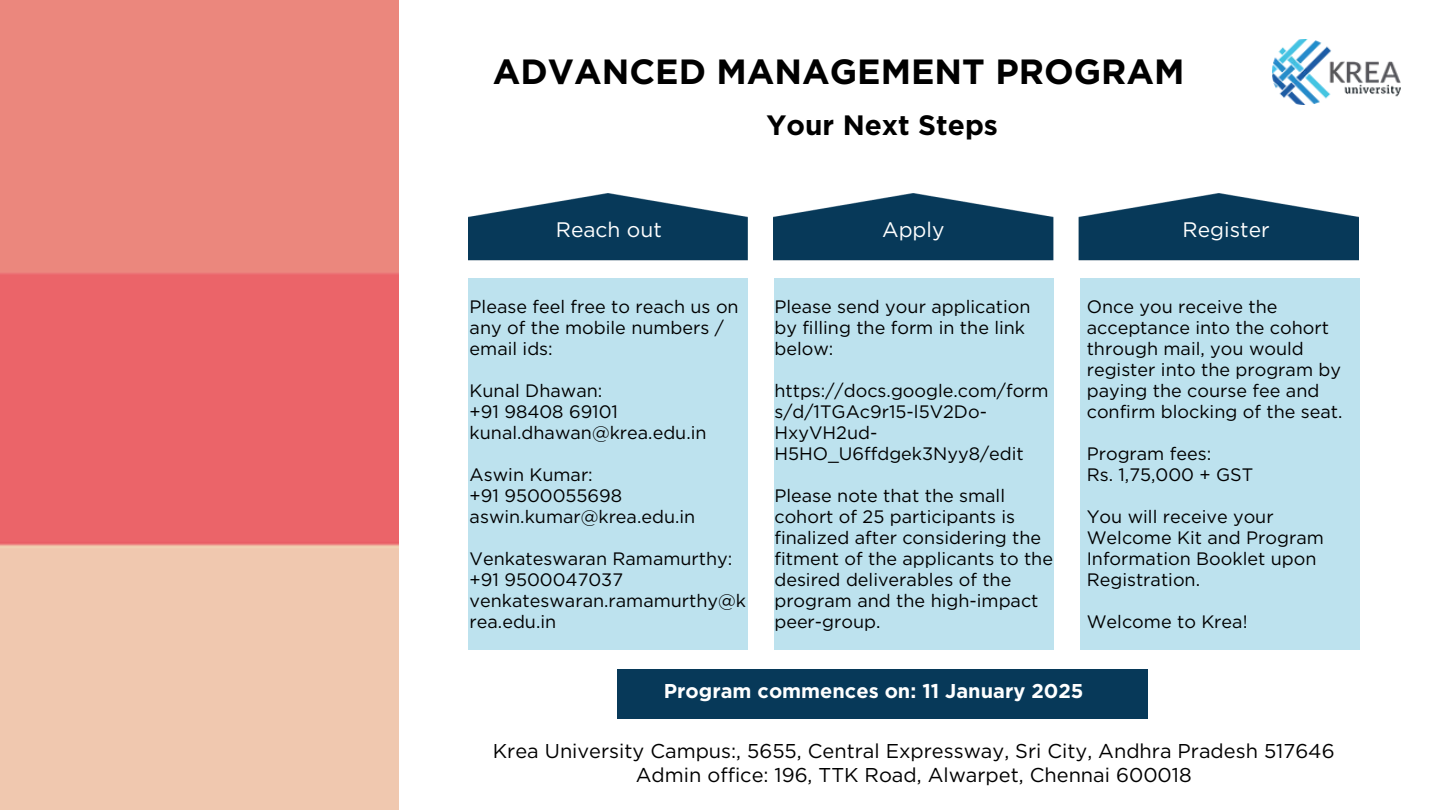
<style>
.page{position:relative;width:1440px;height:810px;background:#fff}
.page>*{position:absolute;margin:0;border:0;box-sizing:border-box;transform-origin:0 0}
.t1{font:700 35px "Gotham";color:#000}
.t2{font:700 28px "Gotham";color:#000}
.t3{font:21px "Gotham";color:#fff}
.t4{font:20px/24px "Gotham";color:#000;text-align:center}
.t5{font:700 20px "Gotham";color:#fff}
.t6{font:18px/21px "Gotham";color:#000}
</style>
<div class="page">
<img style="left:1273px;top:39px;width:128px;height:66px">
<img style="left:0;top:0;width:399px;height:810px">
<img style="left:469px;top:194px;width:889px;height:67px">
<div style="left:617px;top:670px;width:531px;height:49px;background:#073959"></div>
<h4 class="t1" style="left:493px;top:50px;width:693px">ADVANCED MANAGEMENT PROGRAM</h4>
<h4 class="t2" style="left:766px;top:108px;width:233px">Your Next Steps</h4>
<p class="t3" style="left:556px;top:217px;width:107px">Reach out</p>
<p class="t3" style="left:882px;top:217px;width:64px">Apply</p>
<p class="t3" style="left:1183px;top:217px;width:88px">Register</p>
<p class="t6" style="left:470px;top:296px;width:271px">Please feel free to reach us on any of the mobile numbers / email ids:</p>
<p class="t6" style="left:470px;top:380px;width:134px">Kunal Dhawan:</p>
<p class="t6" style="left:470px;top:401px;width:150px">+91 98408 69101</p>
<p class="t6" style="left:470px;top:422px;width:238px">kunal.dhawan@krea.edu.in</p>
<p class="t6" style="left:470px;top:464px;width:125px">Aswin Kumar:</p>
<p class="t6" style="left:470px;top:485px;width:154px">+91 9500055698</p>
<p class="t6" style="left:470px;top:506px;width:227px">aswin.kumar@krea.edu.in</p>
<p class="t6" style="left:470px;top:548px;width:264px">Venkateswaran Ramamurthy:</p>
<p class="t6" style="left:470px;top:569px;width:155px">+91 9500047037</p>
<p class="t6" style="left:470px;top:590px;width:278px">venkateswaran.ramamurthy@k rea.edu.in</p>
<p class="t6" style="left:774px;top:296px;width:258px">Please send your application by filling the form in the link below:</p>
<p class="t6" style="left:774px;top:380px;width:276px">https://docs.google.com/form s/d/1TGAc9r15-l5V2Do-<br>HxyVH2ud-<br>H5HO_U6ffdgek3Nyy8/edit</p>
<p class="t6" style="left:774px;top:485px;width:280px">Please note that the small cohort of 25 participants is finalized after considering the fitment of the applicants to the desired deliverables of the program and the high-impact peer-group.</p>
<p class="t6" style="left:1087px;top:296px;width:257px">Once you receive the acceptance into the cohort through mail, you would register into the program by paying the course fee and confirm blocking of the seat.</p>
<p class="t6" style="left:1087px;top:443px;width:126px">Program fees:</p>
<p class="t6" style="left:1087px;top:464px;width:168px">Rs. 1,75,000 + GST</p>
<p class="t6" style="left:1087px;top:506px;width:239px">You will receive your<br>Welcome Kit and Program<br>Information Booklet upon<br>Registration.</p>
<p class="t6" style="left:1087px;top:611px;width:162px">Welcome to Krea!</p>
<h4 class="t5" style="left:664px;top:679px;width:421px">Program commences on: 11 January 2025</h4>
<p class="t4" style="left:493px;top:738px;width:843px">Krea University Campus:, 5655, Central Expressway, Sri City, Andhra Pradesh 517646<br>Admin office: 196, TTK Road, Alwarpet, Chennai 600018</p>
</div>
